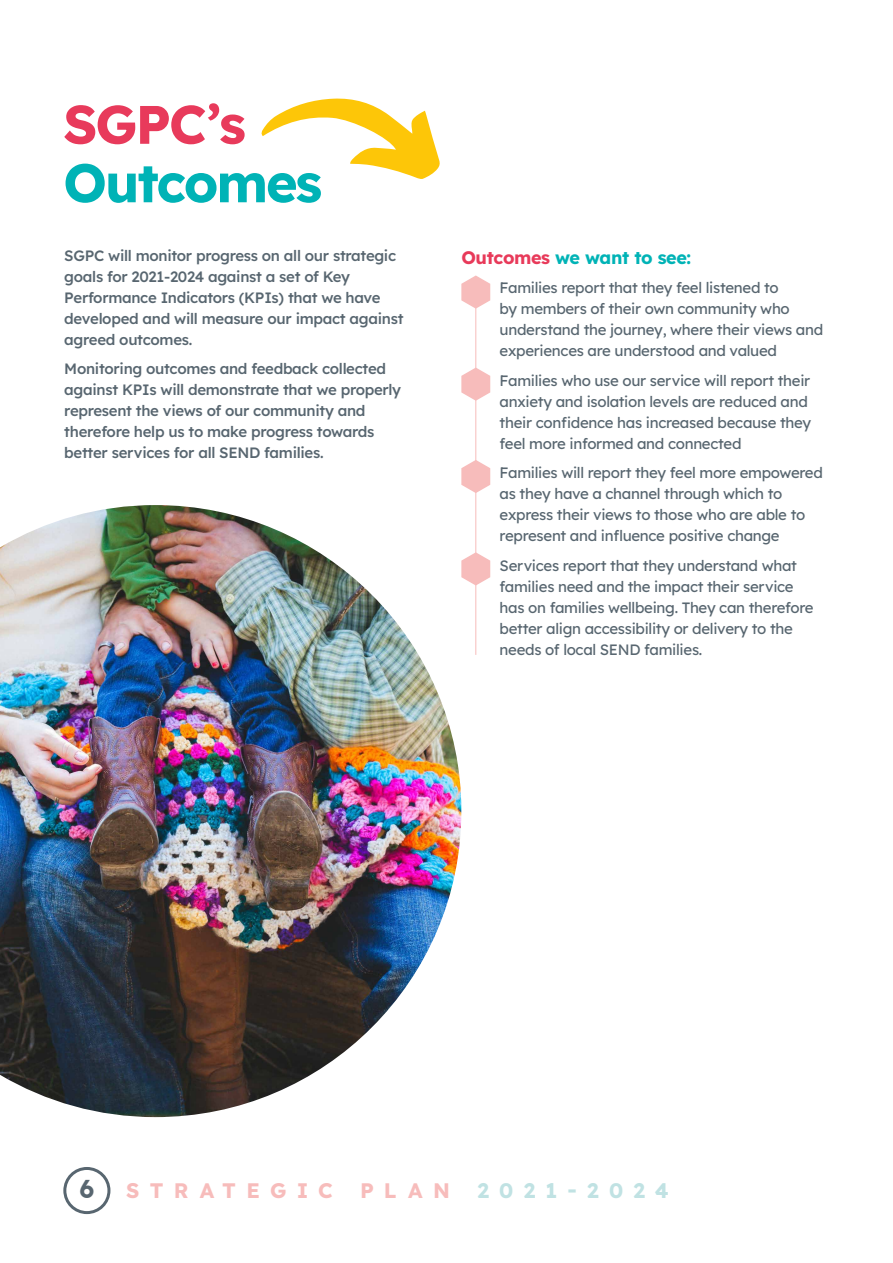
<style>
.page{position:relative;width:893px;height:1263px;background:#fff}
.page>*{position:absolute;margin:0;border:0;box-sizing:border-box;transform-origin:0 0}
.t1{font:700 54px "Lexend Deca";letter-spacing:-.04em;color:#00b3b6}
.t2{font:700 54px "Lexend Deca";color:#e83a5b}
.t3{font:700 25.5px "Lexend Deca";color:#586670}
.t4{font:700 21px "Lexend Deca";letter-spacing:.49em;color:#f7bcbb}
.t5{font:700 21px "Lexend Deca";letter-spacing:.49em;color:#c0e2e3}
.t6{font:700 18px "Lexend Deca";letter-spacing:-.02em;color:#00b3b6}
.t7{font:15px/21px "Lexend Deca";letter-spacing:-.02em;color:#586670}
.t8{font:500 15px/21px "Lexend Deca";letter-spacing:-.02em;color:#586670}
.s1{color:#e83a5a}
</style>
<div class="page">
<svg style="left:261px;top:98px;width:179px;height:81px"></svg>
<div style="left:63px;top:1167px;width:47px;height:47px;border:3px solid #586670;border-radius:50%"></div>
<img style="left:0;top:505px;width:461px;height:612px">
<svg style="left:461px;top:275px;width:29px;height:34px"></svg>
<svg style="left:461px;top:368px;width:29px;height:33px"></svg>
<svg style="left:461px;top:460px;width:29px;height:33px"></svg>
<svg style="left:461px;top:552px;width:29px;height:33px"></svg>
<hr style="left:475px;top:292px;width:1px;height:363px;background:#f7bcbb">
<h1 class="t2" style="left:63px;top:85px;width:184px">SGPC’s</h1>
<h1 class="t1" style="left:63px;top:144px;width:260px">Outcomes</h1>
<p class="t8" style="left:64px;top:244px;width:341px">SGPC will monitor progress on all our strategic goals for 2021-2024 against a set of Key Performance Indicators (KPIs) that we have developed and will measure our impact against agreed outcomes.</p>
<p class="t8" style="left:64px;top:358px;width:338px">Monitoring outcomes and feedback collected against KPIs will demonstrate that we properly represent the views of our community and therefore help us to make progress towards better services for all SEND families.</p>
<p class="t6" style="left:461px;top:244px;width:231px"><span class="s1">Outcomes</span> we want to see:</p>
<p class="t7" style="left:500px;top:277px;width:325px">Families report that they feel listened to<br>by members of their own community who understand the journey, where their views and experiences are understood and valued</p>
<p class="t7" style="left:500px;top:369px;width:313px">Families who use our service will report their anxiety and isolation levels are reduced and their confidence has increased because they feel more informed and connected</p>
<p class="t7" style="left:500px;top:462px;width:325px">Families will report they feel more empowered as they have a channel through which to express their views to those who are able to represent and influence positive change</p>
<p class="t7" style="left:500px;top:554px;width:315px">Services report that they understand what families need and the impact their service has on families wellbeing. They can therefore better align accessibility or delivery to the needs of local SEND families.</p>
<h2 class="t3" style="left:80px;top:1171px;width:16px">6</h2>
<h3 class="t4" style="left:126px;top:1175px;width:208px">STRATEGIC</h3>
<h3 class="t4" style="left:360px;top:1175px;width:91px">PLAN</h3>
<h3 class="t5" style="left:477px;top:1175px;width:193px">2021-2024</h3>
</div>
